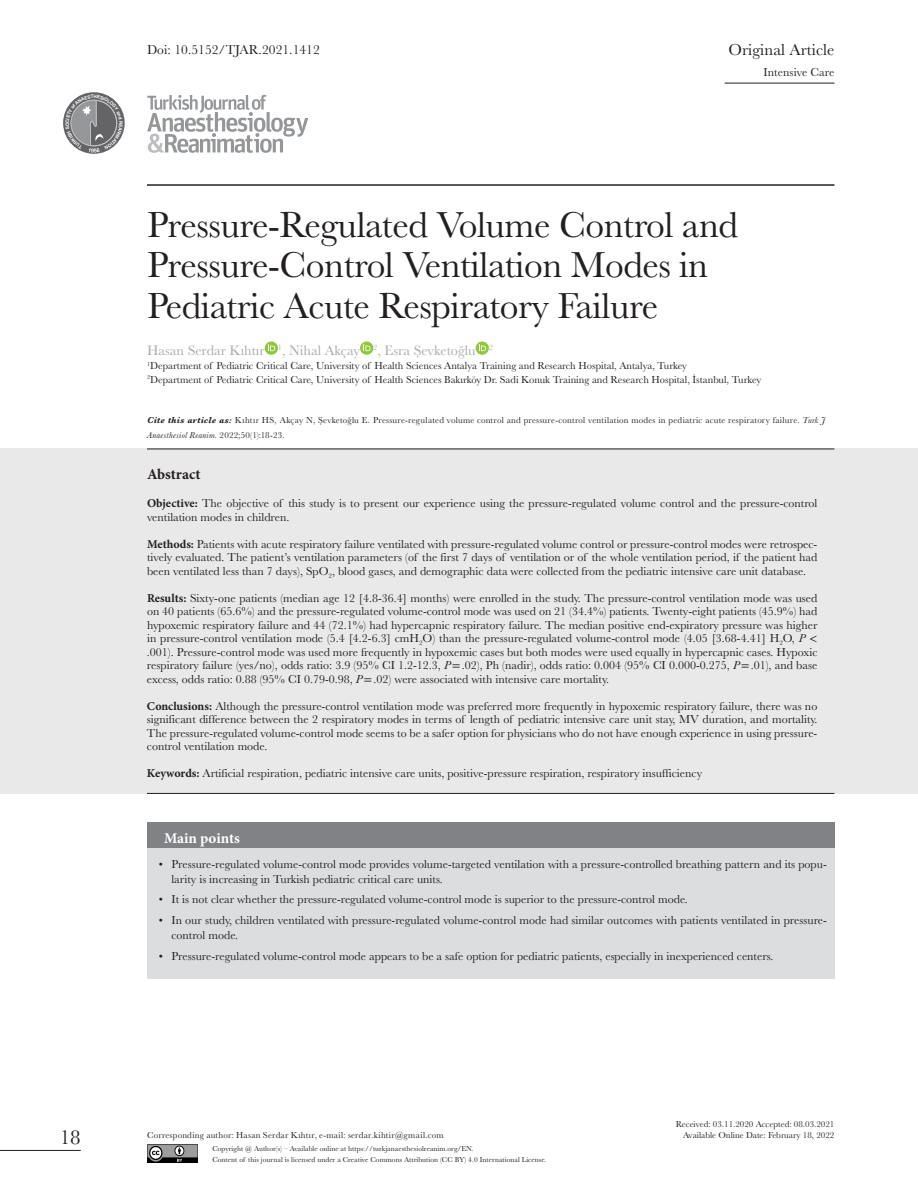
<style>
.page{position:relative;width:918px;height:1188px;background:#fff}
.page>*{position:absolute;margin:0;border:0;box-sizing:border-box;transform-origin:0 0}
.t1{font:37.5px/40.5px "Baskerville";letter-spacing:-.01em;color:#231f20}
.t2{font:21px "Baskerville";color:#231f20}
.t3{font:16.5px "Baskerville";letter-spacing:.005em;color:#231f20}
.t4{font:700 15px "Minion Pro";letter-spacing:-.005em;color:#fff}
.t5{font:700 15px "Minion Pro";color:#231f20}
.t6{font:14.25px "Baskerville";color:#a7aaac}
.t7{font:13.5px "Baskerville";letter-spacing:.005em;color:#231f20}
.t8{font:12px/13.5px "Baskerville";color:#231f20}
.t9{font:10.5px/13.6px "Baskerville";color:#231f20}
.t10{font:9px/15px "Baskerville";letter-spacing:.02em;color:#231f20}
.t11{font:9px/10.5px "Baskerville";color:#231f20;text-align:right}
.t12{font:7.5px/10.5px "Baskerville";letter-spacing:.005em;color:#231f20}
.s1{font-weight:700;font-style:italic}
.s2{font-style:italic}
.s3{font-family:"Minion Pro";font-weight:700}
.s4{font-family:"STIX General"}
</style>
<div class="page">
<hr style="left:0;top:1150px;width:81px;height:1px;background:#231f20">
<hr style="left:725px;top:83px;width:109px;height:1px;background:#231f20">
<svg style="left:147px;top:95px;width:161px;height:58px"></svg>
<svg style="left:63px;top:92px;width:62px;height:62px"></svg>
<img style="left:147px;top:1144px;width:50px;height:18px">
<hr style="left:147px;top:184px;width:687px;height:2px;background:#231f20">
<div style="left:0;top:449px;width:918px;height:42px;background:#e9e9e9"></div>
<hr style="left:147px;top:449px;width:687px;height:1px;background:#231f20">
<div style="left:0;top:486px;width:918px;height:46px;background:#e9e9e9"></div>
<div style="left:0;top:526px;width:918px;height:60px;background:#e9e9e9"></div>
<div style="left:0;top:580px;width:918px;height:114px;background:#e9e9e9"></div>
<div style="left:0;top:688px;width:918px;height:73px;background:#e9e9e9"></div>
<div style="left:0;top:756px;width:918px;height:38px;background:#e9e9e9"></div>
<hr style="left:147px;top:793px;width:687px;height:1px;background:#231f20">
<svg style="left:265px;top:341px;width:13px;height:14px"></svg>
<svg style="left:268px;top:344px;width:7px;height:7px"></svg>
<svg style="left:360px;top:341px;width:13px;height:14px"></svg>
<svg style="left:363px;top:344px;width:8px;height:7px"></svg>
<svg style="left:476px;top:341px;width:13px;height:14px"></svg>
<svg style="left:479px;top:344px;width:7px;height:7px"></svg>
<div style="left:147px;top:822px;width:687px;height:26px;background:#818285"></div>
<div style="left:147px;top:848px;width:687px;height:52px;background:#dbddde"></div>
<div style="left:147px;top:882px;width:687px;height:38px;background:#dbddde"></div>
<div style="left:147px;top:902px;width:687px;height:54px;background:#dbddde"></div>
<div style="left:147px;top:936px;width:687px;height:42px;background:#dbddde"></div>
<svg style="left:64px;top:95px;width:59px;height:58px"></svg>
<h2 class="t2" style="left:60px;top:1125px;width:22px">18</h2>
<p class="t7" style="left:147px;top:41px;width:174px">Doi: 10.5152/TJAR.2021.1412</p>
<h3 class="t3" style="left:728px;top:40px;width:108px">Original Article</h3>
<p class="t8" style="left:764px;top:65px;width:72px">Intensive Care</p>
<h1 class="t1" style="left:147px;top:204px;width:593px">Pressure-Regulated Volume Control and<br>Pressure-Control Ventilation Modes in<br>Pediatric Acute Respiratory Failure</h1>
<p class="t6" style="left:147px;top:342px;width:348px">Hasan Serdar Kıhtır <sup>1</sup>, Nihal Akçay <sup>2</sup>, Esra Şevketoğlu <sup>2</sup></p>
<p class="t9" style="left:147px;top:359px;width:616px"><sup>1</sup>Department of Pediatric Critical Care, University of Health Sciences Antalya Training and Research Hospital, Antalya, Turkey<br><sup>2</sup>Department of Pediatric Critical Care, University of Health Sciences Bakırköy Dr. Sadi Konuk Training and Research Hospital, İstanbul, Turkey</p>
<p class="t10" style="left:147px;top:413px;width:680px"><span class="s1">Cite this article as:</span> Kıhtır HS, Akçay N, Şevketoğlu E. Pressure-regulated volume control and pressure-control ventilation modes in pediatric acute respiratory failure. <span class="s2">Turk J<br>Anaesthesiol Reanim.</span> 2022;50(1):18-23.</p>
<p class="t5" style="left:147px;top:464px;width:55px">Abstract</p>
<p class="t8" style="left:147px;top:497px;width:672px"><span class="s3">Objective:</span> The objective of this study is to present our experience using the pressure-regulated volume control and the pressure-control ventilation modes in children.</p>
<p class="t8" style="left:147px;top:537px;width:672px;text-align:justify"><span class="s3">Methods:</span> Patients with acute respiratory failure ventilated with pressure-regulated volume control or pressure-control modes were retrospec&shy;tively evaluated. The patient’s ventilation parameters (of the first 7 days of ventilation or of the whole ventilation period, if the patient had been ventilated less than 7 days), SpO<sub>2</sub>, blood gases, and demographic data were collected from the pediatric intensive care unit database.</p>
<p class="t8" style="left:147px;top:591px;width:672px;text-align:justify"><span class="s3">Results:</span> Sixty-one patients (median age 12 [4.8-36.4] months) were enrolled in the study. The pressure-control ventilation mode was used on 40 patients (65.6%) and the pressure-regulated volume-control mode was used on 21 (34.4%) patients. Twenty-eight patients (45.9%) had hypoxemic respiratory failure and 44 (72.1%) had hypercapnic respiratory failure. The median positive end-expiratory pressure was higher in pressure-control ventilation mode (5.4 [4.2-6.3] cmH<sub>2</sub>O) than the pressure-regulated volume-control mode (4.05 [3.68-4.41] H<sub>2</sub>O, <span class="s2">P</span> <span class="s4">&lt; </span>.001). Pressure-control mode was used more frequently in hypoxemic cases but both modes were used equally in hypercapnic cases. Hypoxic respiratory failure (yes/no), odds ratio: 3.9 (95% CI 1.2-12.3, <span class="s2">P</span><span class="s4">=</span>.02), Ph (nadir), odds ratio: 0.004 (95% CI 0.000-0.275, <span class="s2">P</span><span class="s4">=</span>.01), and base excess, odds ratio: 0.88 (95% CI 0.79-0.98, <span class="s2">P</span><span class="s4">=</span>.02) were associated with intensive care mortality.</p>
<p class="t8" style="left:147px;top:699px;width:672px;text-align:justify"><span class="s3">Conclusions:</span> Although the pressure-control ventilation mode was preferred more frequently in hypoxemic respiratory failure, there was no significant difference between the 2 respiratory modes in terms of length of pediatric intensive care unit stay, MV duration, and mortality.<br>The pressure-regulated volume-control mode seems to be a safer option for physicians who do not have enough experience in using pressure&shy;control ventilation mode.</p>
<p class="t8" style="left:147px;top:767px;width:557px"><span class="s3">Keywords:</span> Artificial respiration, pediatric intensive care units, positive-pressure respiration, respiratory insufficiency</p>
<p class="t4" style="left:164px;top:827px;width:78px">Main points</p>
<p class="t8" style="left:171px;top:856px;width:657px;line-height:15px;text-indent:-13px">• Pressure-regulated volume-control mode provides volume-targeted ventilation with a pressure-controlled breathing pattern and its popu&shy;larity is increasing in Turkish pediatric critical care units.</p>
<p class="t8" style="left:159px;top:893px;width:531px">• It is not clear whether the pressure-regulated volume-control mode is superior to the pressure-control mode.</p>
<p class="t8" style="left:171px;top:913px;width:657px;line-height:15px;text-indent:-13px">• In our study, children ventilated with pressure-regulated volume-control mode had similar outcomes with patients ventilated in pressure&shy;control mode.</p>
<p class="t8" style="left:159px;top:949px;width:616px">• Pressure-regulated volume-control mode appears to be a safe option for pediatric patients, especially in inexperienced centers.</p>
<p class="t10" style="left:147px;top:1127px;width:298px">Corresponding author: Hasan Serdar Kıhtır, e-mail: serdar.kihtir@gmail.com</p>
<p class="t11" style="left:676px;top:1119px;width:160px">Received: 03.11.2020 Accepted: 08.03.2021<br>Available Online Date: February 18, 2022</p>
<p class="t12" style="left:212px;top:1143px;width:336px">Copyright @ Author(s) – Available online at https://turkjanaesthesiolreanim.org/EN.<br>Content of this journal is licensed under a Creative Commons Attribution (CC BY) 4.0 International License.</p>
</div>
